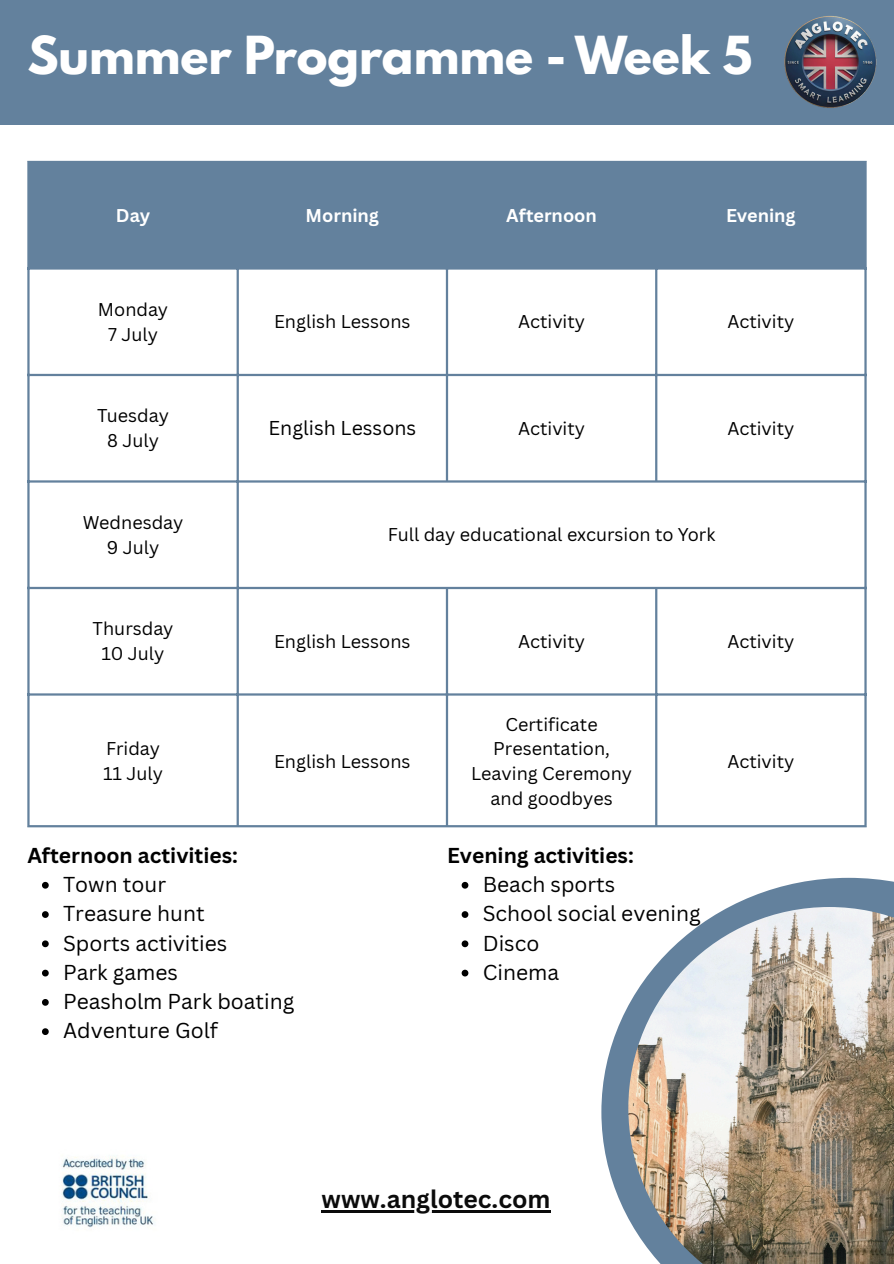
<style>
.page{position:relative;width:894px;height:1264px;background:#fff}
.page>*{position:absolute;margin:0;border:0;box-sizing:border-box;transform-origin:0 0}
.t1{font:700 46.35px "League Spartan";color:#fff}
.t2{font:700 24.6px "Canva Sans";color:#0b0b0b}
.t3{font:21px "Canva Sans";color:#000}
.t4{font:700 21px "Canva Sans";color:#000}
.t5{font:19.5px "Canva Sans";color:#000}
.t6{font:18px/24.8px "Canva Sans";color:#000;text-align:center}
.t7{font:700 18px "Canva Sans";color:#fff}
</style>
<div class="page">
<svg style="left:601px;top:877px;width:292px;height:341px"></svg>
<img style="left:61px;top:1156px;width:93px;height:72px">
<hr style="left:321px;top:1209px;width:229px;height:3px;background:#0b0b0b">
<div style="left:0;top:0;width:893px;height:125px;background:#63819d"></div>
<img style="left:784px;top:16px;width:93px;height:92px">
<img style="left:628px;top:907px;width:265px;height:356px">
<div style="left:30px;top:163px;width:834px;height:104px;background:#63819d"></div>
<hr style="left:27px;top:163px;width:3px;height:662px;background:#63819d">
<hr style="left:236px;top:163px;width:3px;height:662px;background:#63819d">
<hr style="left:445px;top:163px;width:3px;height:317px;background:#63819d">
<hr style="left:445px;top:589px;width:3px;height:236px;background:#63819d">
<hr style="left:655px;top:163px;width:2px;height:317px;background:#63819d">
<hr style="left:655px;top:589px;width:2px;height:236px;background:#63819d">
<hr style="left:864px;top:163px;width:2px;height:662px;background:#63819d">
<hr style="left:27px;top:161px;width:839px;height:2px;background:#63819d">
<hr style="left:27px;top:267px;width:839px;height:2px;background:#63819d">
<hr style="left:27px;top:374px;width:839px;height:2px;background:#63819d">
<hr style="left:27px;top:480px;width:839px;height:2px;background:#63819d">
<hr style="left:27px;top:587px;width:839px;height:2px;background:#63819d">
<hr style="left:27px;top:693px;width:839px;height:2px;background:#63819d">
<hr style="left:27px;top:825px;width:839px;height:2px;background:#63819d">
<svg style="left:461px;top:881px;width:7px;height:7px"></svg>
<svg style="left:461px;top:911px;width:7px;height:6px"></svg>
<svg style="left:461px;top:940px;width:7px;height:7px"></svg>
<svg style="left:461px;top:969px;width:7px;height:7px"></svg>
<svg style="left:42px;top:881px;width:7px;height:7px"></svg>
<svg style="left:42px;top:911px;width:7px;height:6px"></svg>
<svg style="left:42px;top:940px;width:7px;height:7px"></svg>
<svg style="left:42px;top:969px;width:7px;height:7px"></svg>
<svg style="left:42px;top:999px;width:7px;height:6px"></svg>
<svg style="left:42px;top:1028px;width:7px;height:7px"></svg>
<p class="t1" style="left:27px;top:32px;width:726px">Summer Programme - Week 5</p>
<p class="t7" style="left:116px;top:202px;width:36px">Day</p>
<p class="t7" style="left:305px;top:202px;width:75px">Morning</p>
<p class="t7" style="left:506px;top:202px;width:92px">Afternoon</p>
<p class="t7" style="left:725px;top:202px;width:71px">Evening</p>
<p class="t6" style="left:98px;top:296px;width:72px">Monday</p>
<p class="t6" style="left:108px;top:321px;width:51px">7 July</p>
<p class="t6" style="left:97px;top:403px;width:73px">Tuesday</p>
<p class="t6" style="left:107px;top:427px;width:53px">8 July</p>
<p class="t6" style="left:83px;top:509px;width:102px">Wednesday</p>
<p class="t6" style="left:107px;top:534px;width:54px">9 July</p>
<p class="t6" style="left:93px;top:616px;width:82px">Thursday</p>
<p class="t6" style="left:102px;top:640px;width:64px">10 July</p>
<p class="t6" style="left:106px;top:736px;width:55px">Friday</p>
<p class="t6" style="left:103px;top:760px;width:62px">11 July</p>
<p class="t6" style="left:274px;top:309px;width:138px">English Lessons</p>
<p class="t6" style="left:518px;top:309px;width:68px">Activity</p>
<p class="t6" style="left:727px;top:309px;width:68px">Activity</p>
<p class="t5" style="left:268px;top:414px;width:149px">English Lessons</p>
<p class="t6" style="left:518px;top:415px;width:68px">Activity</p>
<p class="t6" style="left:727px;top:415px;width:68px">Activity</p>
<p class="t6" style="left:387px;top:522px;width:329px">Full day educational excursion to York</p>
<p class="t6" style="left:274px;top:628px;width:138px">English Lessons</p>
<p class="t6" style="left:518px;top:628px;width:68px">Activity</p>
<p class="t6" style="left:727px;top:628px;width:68px">Activity</p>
<p class="t6" style="left:274px;top:748px;width:138px">English Lessons</p>
<p class="t6" style="left:471px;top:711px;width:162px">Certificate<br>Presentation,<br>Leaving Ceremony and goodbyes</p>
<h3 class="t6" style="left:727px;top:748px;width:68px">Activity</h3>
<h3 class="t4" style="left:27px;top:840px;width:212px">Afternoon activities:</h3>
<p class="t3" style="left:63px;top:869px;width:105px">Town tour</p>
<p class="t3" style="left:63px;top:898px;width:143px">Treasure hunt</p>
<p class="t3" style="left:63px;top:928px;width:166px">Sports activities</p>
<p class="t3" style="left:63px;top:957px;width:116px">Park games</p>
<p class="t3" style="left:63px;top:986px;width:233px">Peasholm Park boating</p>
<h2 class="t3" style="left:63px;top:1015px;width:156px">Adventure Golf</h2>
<p class="t4" style="left:447px;top:840px;width:188px">Evening activities:</p>
<p class="t3" style="left:482px;top:869px;width:134px">Beach sports</p>
<p class="t3" style="left:482px;top:898px;width:219px">School social evening</p>
<p class="t3" style="left:482px;top:928px;width:58px">Disco</p>
<p class="t3" style="left:482px;top:957px;width:78px">Cinema</p>
<h1 class="t2" style="left:321px;top:1181px;width:230px">www.anglotec.com</h1>
</div>
